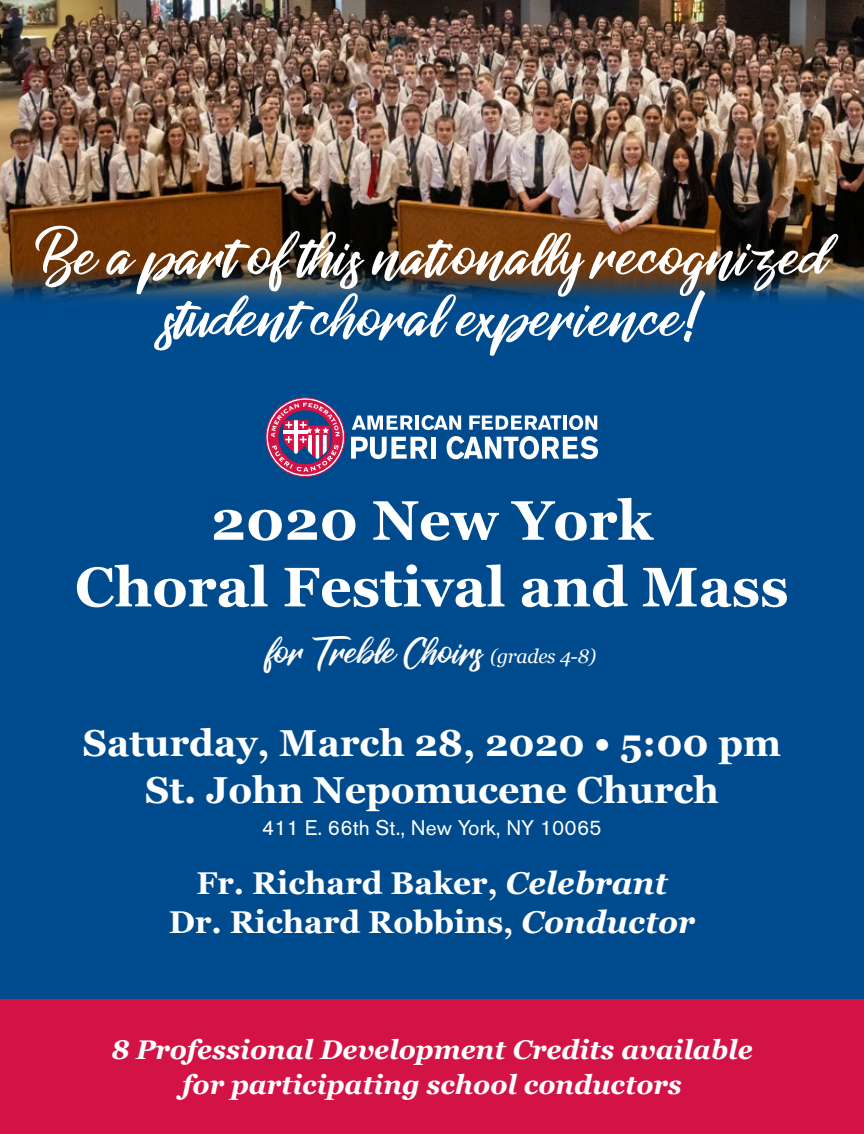
<style>
.page{position:relative;width:864px;height:1134px;background:#004b8d}
.page>*{position:absolute;margin:0;border:0;box-sizing:border-box;transform-origin:0 0}
.t1{font:700 55.5px/66.6px "Georgia";color:#fff;text-align:center}
.t2{font:49.5px/61.5px "Raph Lanok Future";letter-spacing:.01em;color:#fff;text-align:center;scale:1.15 1}
.t3{font:700 37.5px/46.5px "Georgia";color:#fff;text-align:center}
.t4{font:700 31.5px/39px "Georgia";color:#fff;text-align:center}
.t5{font:30px "Raph Lanok Future";color:#fff;scale:1.15 1}
.t6{font:italic 700 27px/34.5px "Georgia";color:#fff;text-align:center}
.t7{font:21px "Akzidenz Grotesk BE";color:#fff}
.s1{font-family:"Georgia";font-style:italic;font-size:19.5px}
.s2{font-style:italic}
</style>
<div class="page">
<img style="left:0;top:0;width:864px;height:301px">
<svg style="left:266px;top:398px;width:79px;height:78px"></svg>
<div style="left:266px;top:397px;width:79px;height:80px;border:1px solid #d31245;border-radius:50%"></div>
<svg style="left:268px;top:400px;width:75px;height:75px"></svg>
<svg style="left:271px;top:403px;width:69px;height:69px"></svg>
<svg style="left:352px;top:416px;width:61px;height:14px"></svg>
<hr style="left:415px;top:416px;width:4px;height:14px;background:#fff">
<svg style="left:422px;top:415px;width:39px;height:15px"></svg>
<svg style="left:469px;top:415px;width:92px;height:15px"></svg>
<hr style="left:563px;top:416px;width:3px;height:14px;background:#fff">
<svg style="left:569px;top:415px;width:28px;height:15px"></svg>
<svg style="left:351px;top:437px;width:77px;height:22px"></svg>
<div style="left:431px;top:437px;width:5px;height:22px;background:#fff"></div>
<svg style="left:447px;top:436px;width:151px;height:23px"></svg>
<div style="left:0;top:999px;width:864px;height:135px;background:#d31245"></div>
<h2 class="t2" style="left:36px;top:227px;width:691px">Be a part of this nationally recognized student choral experience!</h2>
<h1 class="t1" style="left:75px;top:484px;width:715px">2020 New York<br>Choral Festival and Mass</h1>
<p class="t5" style="left:268px;top:635px;width:287px">for Treble Choirs <span class="s1">(grades 4-8)</span></p>
<h3 class="t3" style="left:83px;top:718px;width:700px">Saturday, March 28, 2020 • 5:00 pm<br>St. John Nepomucene Church</h3>
<p class="t7" style="left:262px;top:815px;width:341px">411 E. 66th St., New York, NY 10065</p>
<p class="t4" style="left:169px;top:862px;width:528px">Fr. Richard Baker, <span class="s2">Celebrant<br></span>Dr. Richard Robbins, <span class="s2">Conductor</span></p>
<p class="t6" style="left:111px;top:1032px;width:643px">8 Professional Development Credits available for participating school conductors</p>
</div>
